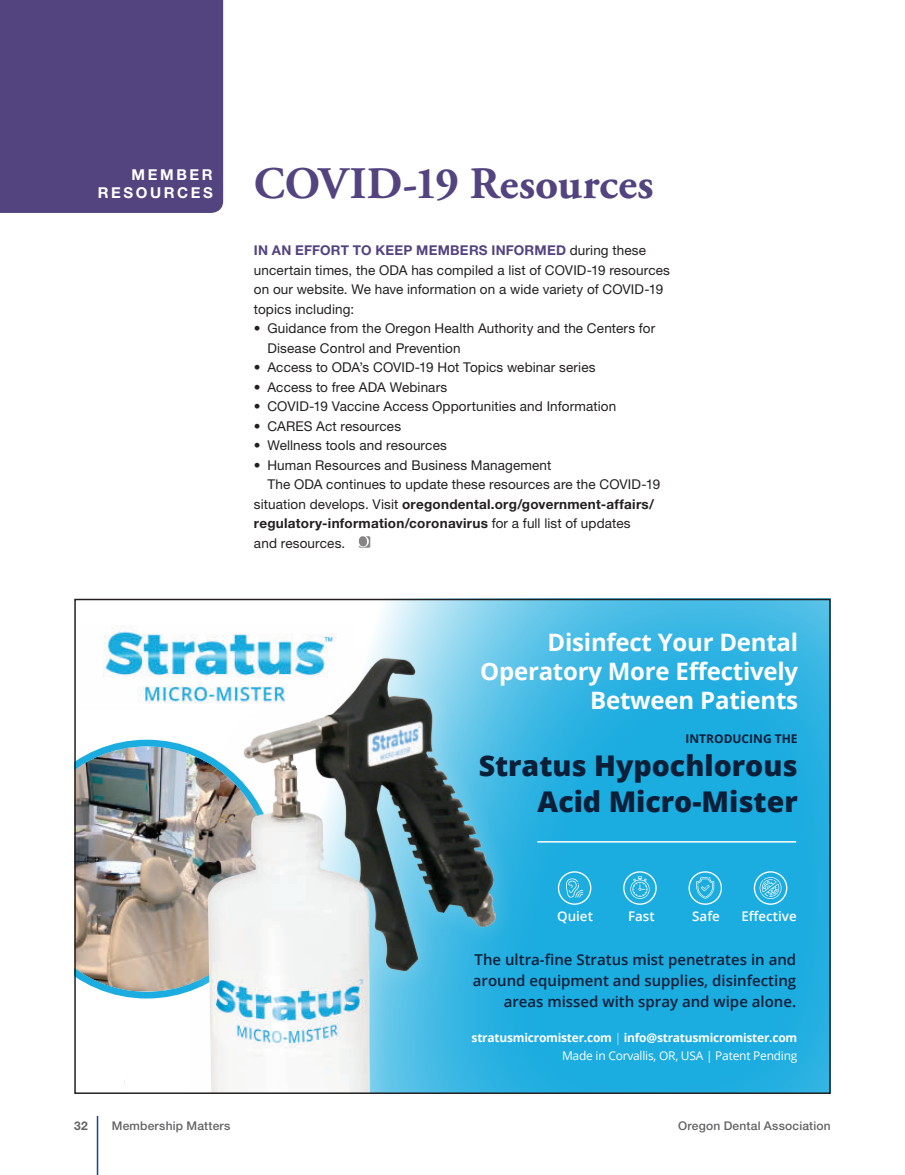
<style>
.page{position:relative;width:905px;height:1175px;background:#fff}
.page>*{position:absolute;margin:0;border:0;box-sizing:border-box;transform-origin:0 0}
.t1{font:700 45px "Adobe Garamond Pro";color:#53437f}
.t2{font:800 28.5px/36px "Open Sans";color:#0c1f39;text-align:right}
.t3{font:700 24px/28.8px "Open Sans";letter-spacing:-.01em;color:#fff;text-align:right}
.t4{font:600 15px/21px "Open Sans";color:#0c1f39;text-align:right}
.t5{font:700 15px/18px "Helvetica Neue LT Std";letter-spacing:.175em;color:#fff;text-align:right}
.t6{font:13.5px/19.5px "Helvetica Neue LT Std";letter-spacing:.01em;color:#231f20}
.t7{font:700 13.5px "Helvetica Neue LT Std";letter-spacing:.02em;color:#231f20}
.t8{font:600 13.35px "Open Sans";color:#fff}
.t9{font:700 12px/18px "Open Sans";letter-spacing:-.02em;color:#fff;text-align:right}
.t10{font:500 12px "Helvetica Neue LT Std";letter-spacing:.02em;color:#636366}
.t11{font:700 12px "Open Sans";color:#0c1f39}
.t12{font:700 12px "Helvetica Neue LT Std";color:#636366}
.t13{font:9px "Helvetica";color:#231f20}
.s1{font-weight:700;color:#53437f}
.s2{font-weight:400}
.s3{font-weight:300}
</style>
<div class="page">
<svg style="left:359px;top:536px;width:11px;height:11px"></svg>
<div style="left:359px;top:536px;width:8px;height:10px;background:#868484;border-radius:50%"></div>
<div style="left:0;top:0;width:223px;height:213px;background:#53437f"></div>
<svg style="left:382px;top:601px;width:445px;height:490px;background:#28b0e1"></svg>
<img style="left:103px;top:626px;width:22px;height:51px">
<div style="left:623px;top:871px;width:33px;height:33px;border:1px solid #fff;border-radius:50%"></div>
<div style="left:688px;top:871px;width:34px;height:33px;border:1px solid #fff;border-radius:50%"></div>
<div style="left:753px;top:871px;width:34px;height:33px;border:1px solid #fff;border-radius:50%"></div>
<svg style="left:696px;top:877px;width:18px;height:21px"></svg>
<svg style="left:759px;top:877px;width:22px;height:22px"></svg>
<svg style="left:629px;top:876px;width:21px;height:23px"></svg>
<img style="left:77px;top:741px;width:48px;height:256px">
<img style="left:125px;top:624px;width:486px;height:467px">
<hr style="left:537px;top:841px;width:259px;height:1px;background:#fff">
<hr style="left:97px;top:1115px;width:1px;height:59px;background:#154398">
<p class="t5" style="left:98px;top:165px;width:116px">MEMBER<br>RESOURCES</p>
<h1 class="t1" style="left:254px;top:157px;width:401px">COVID-19 Resources</h1>
<p class="t6" style="left:254px;top:240px;width:417px"><span class="s1">IN AN EFFORT TO KEEP MEMBERS INFORMED</span> during these uncertain times, the ODA has compiled a list of COVID-19 resources on our website. We have information on a wide variety of COVID-19 topics including:</p>
<p class="t6" style="left:267px;top:318px;width:389px;text-indent:-14px">• Guidance from the Oregon Health Authority and the Centers for<br>Disease Control and Prevention</p>
<p class="t6" style="left:254px;top:357px;width:343px">• Access to ODA’s COVID-19 Hot Topics webinar series</p>
<p class="t6" style="left:254px;top:377px;width:195px">• Access to free ADA Webinars</p>
<p class="t6" style="left:254px;top:396px;width:364px">• COVID-19 Vaccine Access Opportunities and Information</p>
<p class="t6" style="left:254px;top:416px;width:149px">• CARES Act resources</p>
<p class="t6" style="left:254px;top:435px;width:194px">• Wellness tools and resources</p>
<p class="t6" style="left:254px;top:455px;width:299px">• Human Resources and Business Management</p>
<p class="t6" style="left:267px;top:474px;width:394px">The ODA continues to update these resources are the COVID-19</p>
<p class="t7" style="left:254px;top:495px;width:401px"><span class="s2">situation develops. Visit</span> oregondental.org/government-affairs/</p>
<p class="t7" style="left:254px;top:515px;width:378px">regulatory-information/coronavirus <span class="s2">for a full list of updates</span></p>
<p class="t6" style="left:254px;top:533px;width:93px">and resources.</p>
<h3 class="t3" style="left:480px;top:627px;width:319px">Disinfect Your Dental<br>Operatory More Effectively<br>Between Patients</h3>
<p class="t11" style="left:685px;top:730px;width:114px">INTRODUCING THE</p>
<h2 class="t2" style="left:478px;top:746px;width:320px">Stratus Hypochlorous<br>Acid Micro-Mister</h2>
<p class="t8" style="left:557px;top:907px;width:37px">Quiet</p>
<p class="t8" style="left:628px;top:907px;width:28px">Fast</p>
<p class="t8" style="left:692px;top:907px;width:29px">Safe</p>
<p class="t8" style="left:741px;top:907px;width:57px">Effective</p>
<p class="t4" style="left:473px;top:949px;width:325px">The ultra-fine Stratus mist penetrates in and around equipment and supplies, disinfecting areas missed with spray and wipe alone.</p>
<p class="t9" style="left:471px;top:1028px;width:327px">stratusmicromister.com <span class="s3">|</span> info@stratusmicromister.com<br><span class="s2">Made in Corvallis, OR, USA | Patent Pending</span></p>
<p class="t13" style="left:89px;top:1116px;width:102px">1017444_OBrien.indd 1</p>
<p class="t13" style="left:722px;top:1116px;width:105px">12/14/2020 10:58:22 AM</p>
<p class="t12" style="left:74px;top:1117px;width:15px">32</p>
<p class="t10" style="left:112px;top:1118px;width:120px">Membership Matters</p>
<p class="t10" style="left:678px;top:1118px;width:154px">Oregon Dental Association</p>
</div>
